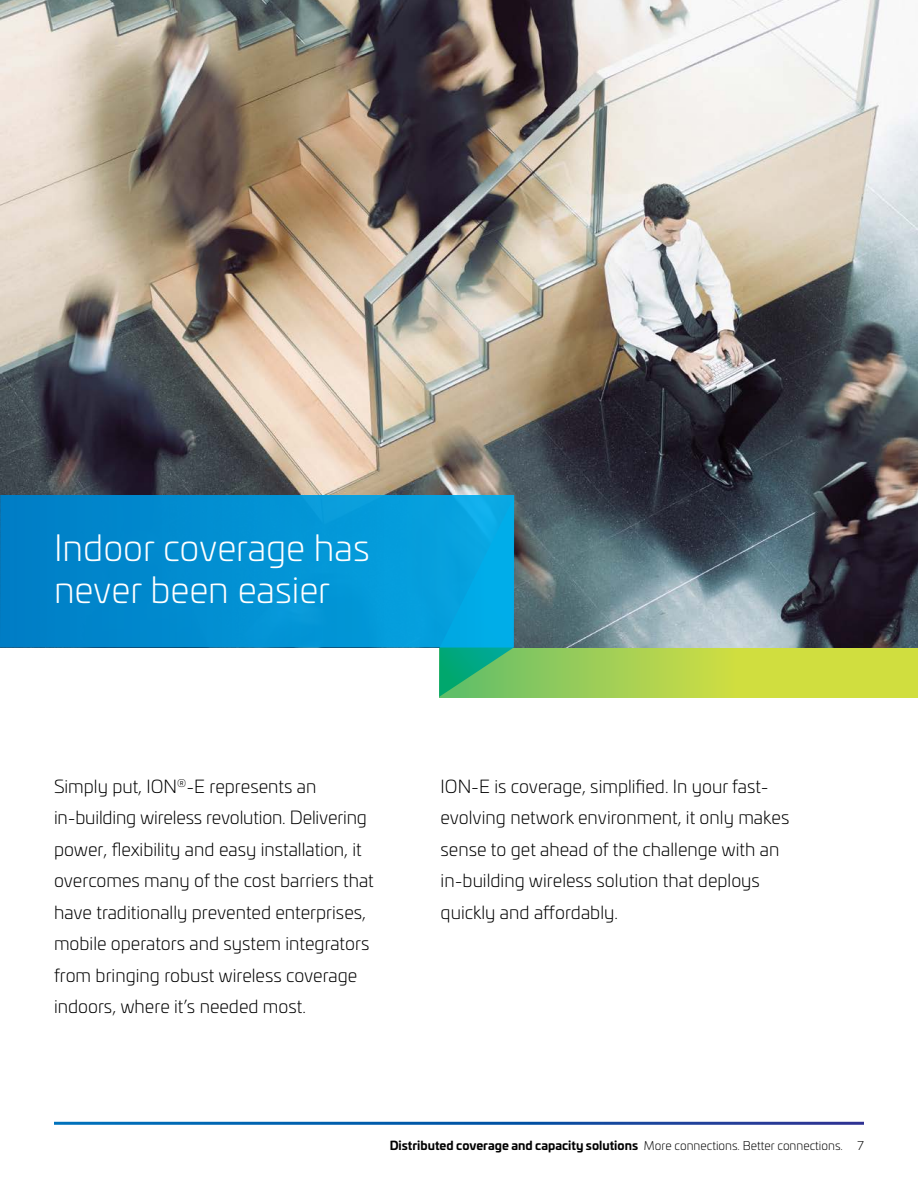
<style>
.page{position:relative;width:918px;height:1188px;background:#fff}
.page>*{position:absolute;margin:0;border:0;box-sizing:border-box;transform-origin:0 0}
.t1{font:300 36px/42px "Univia Pro";color:#fff}
.t2{font:300 18px/31.5px "Univia Pro";color:#000}
.t3{font:700 12px "Univia Pro";color:#000}
.s1{font-weight:300}
</style>
<div class="page">
<img style="left:0;top:0;width:918px;height:648px">
<svg style="left:514px;top:648px;width:404px;height:49px;background:#b9d64a"></svg>
<svg style="left:439px;top:648px;width:75px;height:49px;background:#39b570"></svg>
<div style="left:0;top:495px;width:514px;height:153px;background:linear-gradient(to right,#007cc4,#05a9e4)"></div>
<h1 class="t1" style="left:54px;top:526px;width:317px">Indoor coverage has never been easier</h1>
<p class="t2" style="left:54px;top:770px;width:321px">Simply put, ION<sup>®</sup>-E represents an in-building wireless revolution. Delivering power, flexibility and easy installation, it overcomes many of the cost barriers that have traditionally prevented enterprises, mobile operators and system integrators from bringing robust wireless coverage indoors, where it’s needed most.</p>
<p class="t2" style="left:441px;top:770px;width:350px">ION-E is coverage, simplified. In your fast&shy;evolving network environment, it only makes sense to get ahead of the challenge with an in-building wireless solution that deploys quickly and affordably.</p>
<p class="t3" style="left:390px;top:1136px;width:476px">Distributed coverage and capacity solutions <span class="s1">More connections. Better connections. 7</span></p>
</div>
